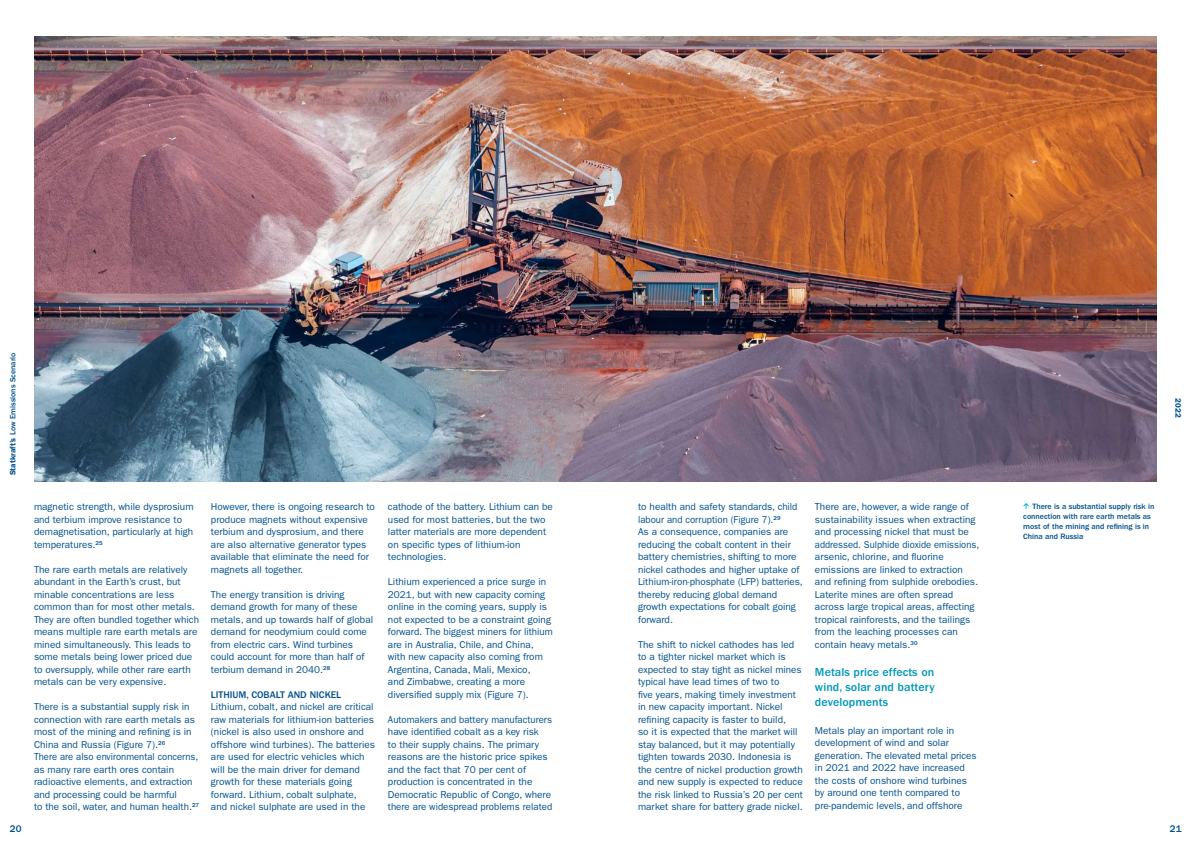
<style>
.page{position:relative;width:1191px;height:842px;background:#fff}
.page>*{position:absolute;margin:0;border:0;box-sizing:border-box;transform-origin:0 0}
.t1{font:500 12px/15.2px "ITC Franklin Gothic Std";letter-spacing:.005em;color:#0097ba;text-align:justify}
.t2{font:10px/12.5px "ITC Franklin Gothic Std";color:#00508c}
.t3{font:10px/12.5px "ITC Franklin Gothic Std";color:#00508c;scale:.96 1}
.t4{font:500 10px "ITC Franklin Gothic Std";color:#00508c}
.t5{font:500 8px/10px "ITC Franklin Gothic Std";color:#00508c}
.t6{font:600 8px "ITC Franklin Gothic Std";color:#00508c}
.s1{font-weight:600}
</style>
<div class="page">
<img style="left:34px;top:37px;width:1123px;height:445px">
<svg style="left:1023px;top:503px;width:6px;height:6px"></svg>
<p class="t5" style="left:8px;top:475px;width:124px;rotate:-90deg"><span class="s1">Statkraft’s</span> Low Emissions Scenario</p>
<p class="t2" style="left:34px;top:500px;width:161px">magnetic strength, while dysprosium and terbium improve resistance to demagnetisation, particularly at high temperatures.<sup>25</sup></p>
<p class="t2" style="left:34px;top:563px;width:166px">The rare earth metals are relatively abundant in the Earth’s crust, but minable concentrations are less common than for most other metals.<br>They are often bundled together which means multiple rare earth metals are mined simultaneously. This leads to some metals being lower priced due to oversupply, while other rare earth metals can be very expensive.</p>
<p class="t2" style="left:34px;top:700px;width:166px">There is a substantial supply risk in connection with rare earth metals as most of the mining and refining is in China and Russia (Figure 7).<sup>26<br></sup>There are also environmental concerns, as many rare earth ores contain radioactive elements, and extraction and processing could be harmful<br>to the soil, water, and human health.<sup>27</sup></p>
<p class="t2" style="left:211px;top:500px;width:166px">However, there is ongoing research to produce magnets without expensive terbium and dysprosium, and there are also alternative generator types available that eliminate the need for magnets all together.</p>
<p class="t2" style="left:211px;top:588px;width:164px">The energy transition is driving demand growth for many of these metals, and up towards half of global demand for neodymium could come from electric cars. Wind turbines could account for more than half of terbium demand in 2040.<sup>28</sup></p>
<p class="t4" style="left:211px;top:689px;width:132px">LITHIUM, COBALT AND NICKEL</p>
<p class="t2" style="left:211px;top:700px;width:165px">Lithium, cobalt, and nickel are critical raw materials for lithium-ion batteries (nickel is also used in onshore and offshore wind turbines). The batteries are used for electric vehicles which will be the main driver for demand growth for these materials going forward. Lithium, cobalt sulphate, and nickel sulphate are used in the</p>
<p class="t2" style="left:388px;top:500px;width:166px">cathode of the battery. Lithium can be used for most batteries, but the two latter materials are more dependent on specific types of lithium-ion technologies.</p>
<p class="t2" style="left:388px;top:575px;width:166px">Lithium experienced a price surge in 2021, but with new capacity coming online in the coming years, supply is not expected to be a constraint going forward. The biggest miners for lithium are in Australia, Chile, and China, with new capacity also coming from Argentina, Canada, Mali, Mexico,<br>and Zimbabwe, creating a more diversified supply mix (Figure 7).</p>
<p class="t3" style="left:388px;top:713px;width:173px">Automakers and battery manufacturers have identified cobalt as a key risk<br>to their supply chains. The primary reasons are the historic price spikes and the fact that 70 per cent of production is concentrated in the Democratic Republic of Congo, where there are widespread problems related</p>
<p class="t2" style="left:638px;top:500px;width:166px">to health and safety standards, child labour and corruption (Figure 7).<sup>29<br></sup>As a consequence, companies are reducing the cobalt content in their battery chemistries, shifting to more nickel cathodes and higher uptake of Lithium-iron-phosphate (LFP) batteries, thereby reducing global demand growth expectations for cobalt going forward.</p>
<p class="t2" style="left:638px;top:638px;width:166px">The shift to nickel cathodes has led to a tighter nickel market which is expected to stay tight as nickel mines typical have lead times of two to<br>five years, making timely investment in new capacity important. Nickel refining capacity is faster to build,<br>so it is expected that the market will stay balanced, but it may potentially tighten towards 2030. Indonesia is the centre of nickel production growth and new supply is expected to reduce the risk linked to Russia’s 20 per cent market share for battery grade nickel.</p>
<p class="t2" style="left:815px;top:500px;width:166px">There are, however, a wide range of sustainability issues when extracting and processing nickel that must be addressed. Sulphide dioxide emissions, arsenic, chlorine, and fluorine emissions are linked to extraction and refining from sulphide orebodies.<br>Laterite mines are often spread across large tropical areas, affecting tropical rainforests, and the tailings from the leaching processes can contain heavy metals.<sup>30</sup></p>
<p class="t1" style="left:815px;top:664px;width:121px">Metals price effects on wind, solar and battery developments</p>
<p class="t2" style="left:815px;top:724px;width:163px">Metals play an important role in development of wind and solar generation. The elevated metal prices in 2021 and 2022 have increased the costs of onshore wind turbines by around one tenth compared to pre-pandemic levels, and offshore</p>
<p class="t6" style="left:1183px;top:398px;width:21px;rotate:90deg">2022</p>
<p class="t5" style="left:1023px;top:501px;width:133px;text-indent:9px">There is a substantial supply risk in connection with rare earth metals as most of the mining and refining is in<br>China and Russia</p>
<p class="t4" style="left:10px;top:823px;width:13px">20</p>
<p class="t4" style="left:1169px;top:823px;width:13px">21</p>
</div>
